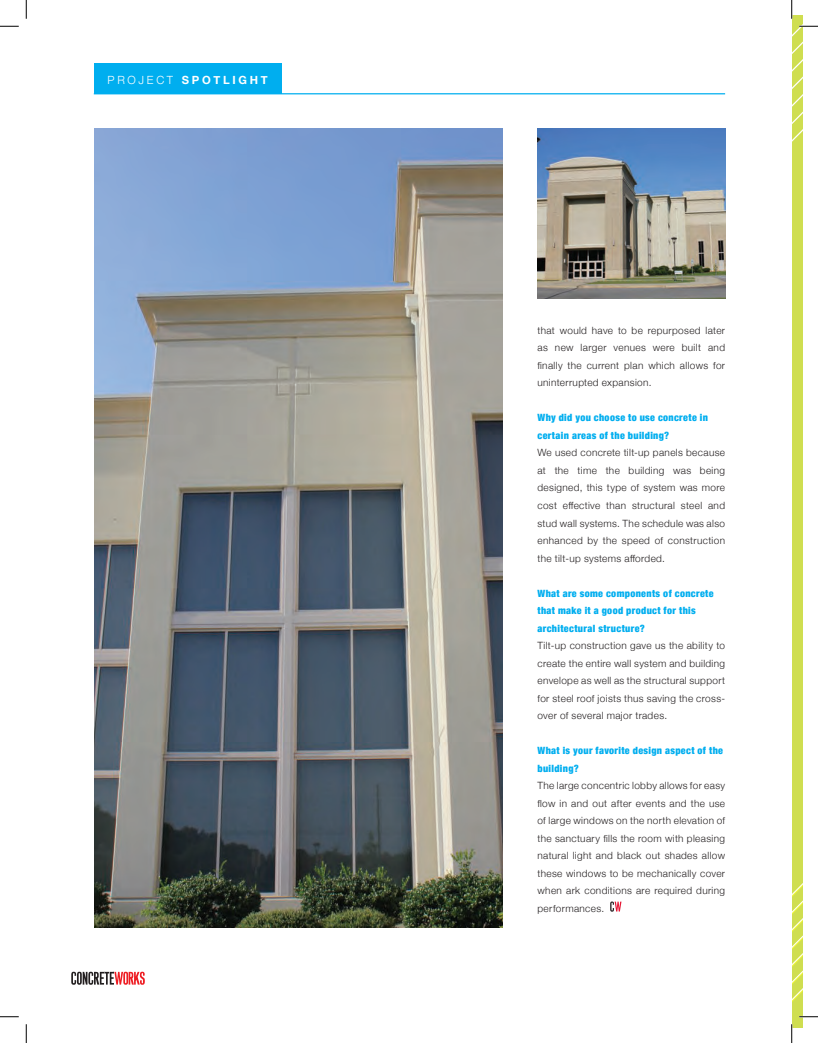
<style>
.page{position:relative;width:818px;height:1043px;background:#fff}
.page>*{position:absolute;margin:0;border:0;box-sizing:border-box;transform-origin:0 0}
.t1{font:700 11.25px "Helvetica Neue";letter-spacing:.24em;color:#fff}
.t2{font:300 10px/17.5px "Helvetica Neue";letter-spacing:.035em;color:#231f20;text-align:justify}
.t3{font:900 condensed 10px/17.5px "Helvetica Neue";letter-spacing:.035em;color:#00aeef}
.s1{font-weight:300}
</style>
<div class="page">
<div style="left:791px;top:15px;width:11px;height:1013px;background:#cfde50"></div>
<svg style="left:791px;top:784px;width:11px;height:244px"></svg>
<div style="left:94px;top:63px;width:187px;height:31px;background:#00aeef"></div>
<hr style="left:94px;top:93px;width:631px;height:1px;background:#00aeef">
<svg style="left:71px;top:971px;width:74px;height:13px"></svg>
<svg style="left:610px;top:901px;width:11px;height:10px"></svg>
<img style="left:95px;top:129px;width:407px;height:798px">
<img style="left:537px;top:129px;width:188px;height:170px">
<svg style="left:0;top:25px;width:19px;height:2px"></svg>
<svg style="left:0;top:1016px;width:19px;height:1px"></svg>
<svg style="left:799px;top:1015px;width:19px;height:2px"></svg>
<svg style="left:25px;top:0;width:2px;height:19px"></svg>
<svg style="left:25px;top:1024px;width:2px;height:18px"></svg>
<svg style="left:674px;top:0;width:144px;height:265px"></svg>
<svg style="left:791px;top:1024px;width:1px;height:18px"></svg>
<p class="t1" style="left:108px;top:71px;width:161px"><span class="s1">PROJECT</span> SPOTLIGHT</p>
<p class="t2" style="left:537px;top:321px;width:189px">that would have to be repurposed later as new larger venues were built and finally the current plan which allows for uninterrupted expansion.</p>
<p class="t3" style="left:537px;top:408px;width:172px">Why did you choose to use concrete in certain areas of the building?</p>
<p class="t2" style="left:537px;top:443px;width:189px">We used concrete tilt-up panels because at the time the building was being designed, this type of system was more cost effective than structural steel and stud wall systems. The schedule was also enhanced by the speed of construction the tilt-up systems afforded.</p>
<p class="t3" style="left:537px;top:583px;width:177px">What are some components of concrete that make it a good product for this architectural structure?</p>
<p class="t2" style="left:537px;top:636px;width:189px">Tilt-up construction gave us the ability to create the entire wall system and building envelope as well as the structural support for steel roof joists thus saving the cross&shy;over of several major trades.</p>
<p class="t3" style="left:537px;top:741px;width:187px">What is your favorite design aspect of the building?</p>
<p class="t2" style="left:537px;top:776px;width:189px">The large concentric lobby allows for easy flow in and out after events and the use of large windows on the north elevation of the sanctuary fills the room with pleasing natural light and black out shades allow these windows to be mechanically cover when ark conditions are required during performances.</p>
</div>
